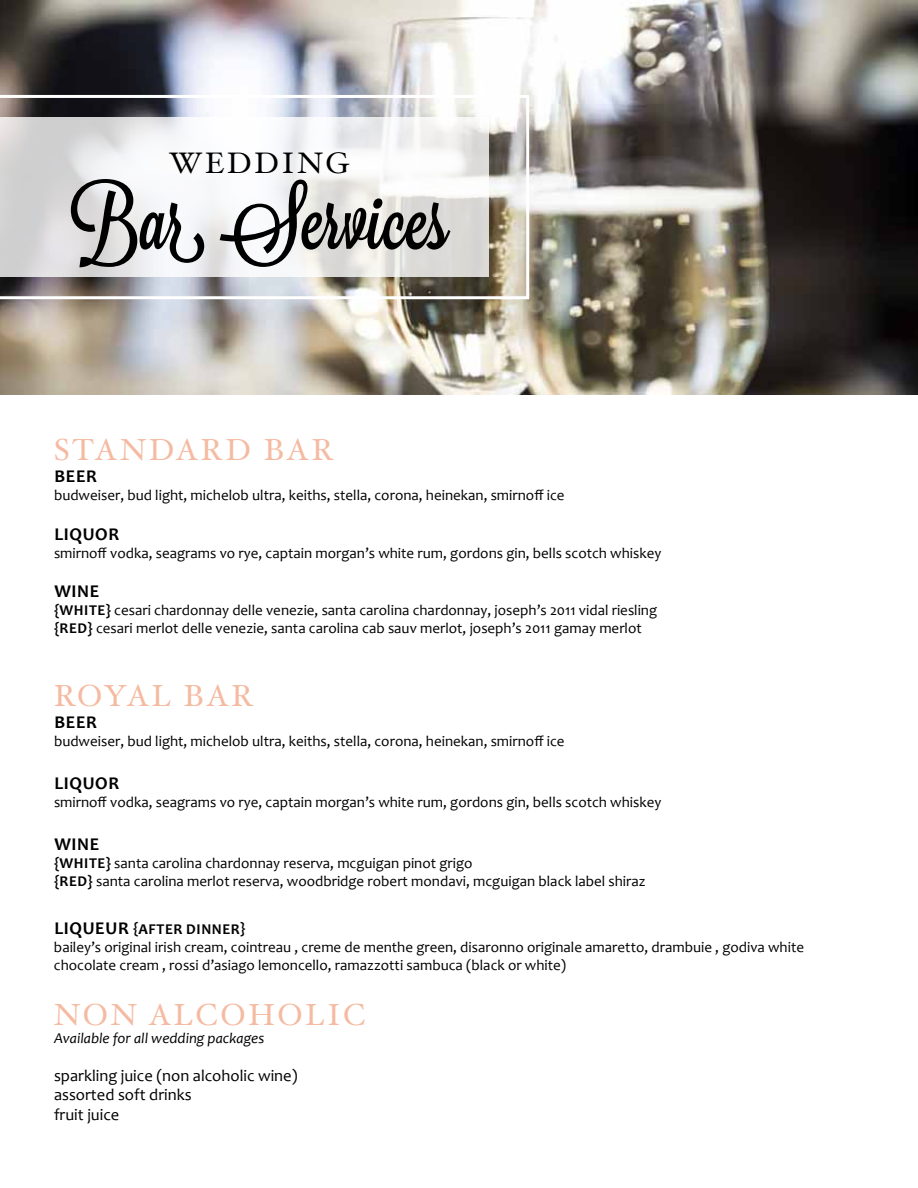
<style>
.page{position:relative;width:918px;height:1188px;background:#fff}
.page>*{position:absolute;margin:0;border:0;box-sizing:border-box;transform-origin:0 0}
.t1{font:78.15px "Lavanderia Sturdy";color:#000}
.t2{font:30.45px "Hoefler Text";letter-spacing:.09em;color:#f5bba2}
.t3{font:30.45px "Hoefler Text";letter-spacing:.06em;color:#f5bba2}
.t4{font:29.7px "Hoefler Text";letter-spacing:.09em;color:#000}
.t5{font:700 18px "Candara";letter-spacing:.04em;color:#000}
.t6{font:16.5px/19.8px "Candara";color:#000}
.t7{font:15px/18px "Candara";color:#000}
.t8{font:italic 15px "Candara";color:#000}
.t9{font:700 15px "Candara";color:#000}
.s1{font-weight:700}
.s2{font-size:18px}
</style>
<div class="page">
<img style="left:0;top:1px;width:918px;height:393px">
<svg style="left:0;top:95px;width:529px;height:204px"></svg>
<h3 class="t4" style="left:169px;top:145px;width:182px">WEDDING</h3>
<h1 class="t1" style="left:71px;top:176px;width:379px">Bar Services</h1>
<h2 class="t2" style="left:54px;top:432px;width:282px">STANDARD BAR</h2>
<p class="t5" style="left:54px;top:465px;width:44px">BEE R</p>
<p class="t7" style="left:54px;top:486px;width:512px">budweiser, bud light, michelob ultra, keiths, stella, corona, heinekan, smirnoff ice</p>
<p class="t5" style="left:54px;top:522px;width:66px">LIQUOR</p>
<p class="t7" style="left:54px;top:544px;width:609px">smirnoff vodka, seagrams vo rye, captain morgan’s white rum, gordons gin, bells scotch whiskey</p>
<p class="t5" style="left:54px;top:580px;width:35px">WINE</p>
<p class="t7" style="left:54px;top:601px;width:605px"><span class="s1">{WHITE}</span> cesari chardonnay delle venezie, santa carolina chardonnay, joseph’s 2011 vidal riesling <span class="s1">{RED}</span> cesari merlot delle venezie, santa carolina cab sauv merlot, joseph’s 2011 gamay merlot</p>
<h2 class="t3" style="left:54px;top:678px;width:201px">ROYAL BAR</h2>
<p class="t5" style="left:54px;top:711px;width:44px">BEE R</p>
<p class="t7" style="left:54px;top:732px;width:512px">budweiser, bud light, michelob ultra, keiths, stella, corona, heinekan, smirnoff ice</p>
<p class="t5" style="left:54px;top:772px;width:66px">LIQUOR</p>
<p class="t7" style="left:54px;top:793px;width:609px">smirnoff vodka, seagrams vo rye, captain morgan’s white rum, gordons gin, bells scotch whiskey</p>
<p class="t5" style="left:54px;top:833px;width:35px">WINE</p>
<p class="t7" style="left:54px;top:854px;width:593px"><span class="s1">{WHITE}</span> santa carolina chardonnay reserva, mcguigan pinot grigo<br><span class="s1">{RED}</span> santa carolina merlot reserva, woodbridge robert mondavi, mcguigan black label shiraz</p>
<p class="t9" style="left:54px;top:920px;width:152px"><span class="s2">LIQUEUR</span> {AFTER DINNER</p>
<p class="t9" style="left:240px;top:920px;width:7px">}</p>
<p class="t7" style="left:54px;top:938px;width:752px">bailey’s original irish cream, cointreau , creme de menthe green, disaronno originale amaretto, drambuie , godiva white chocolate cream , rossi d’asiago lemoncello, ramazzotti sambuca (black or white)</p>
<h2 class="t2" style="left:54px;top:997px;width:57px">NON</h2>
<h2 class="t2" style="left:149px;top:997px;width:50px">ALCOHOLIC</h2>
<p class="t8" style="left:54px;top:1029px;width:212px">Available for all wedding packages</p>
<p class="t6" style="left:54px;top:1065px;width:245px">sparkling juice (non alcoholic wine) assorted soft drinks<br>fruit juice</p>
</div>
